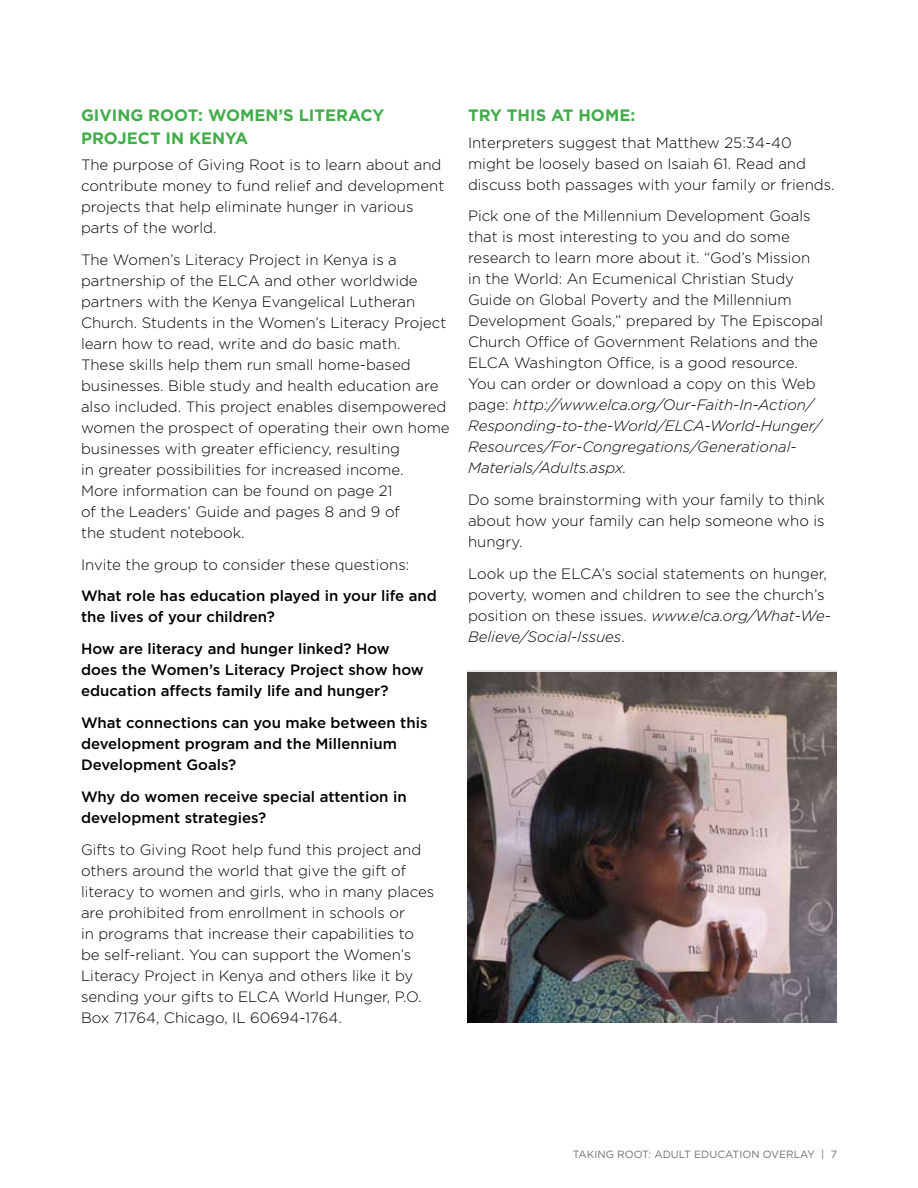
<style>
.page{position:relative;width:918px;height:1188px;background:#fff}
.page>*{position:absolute;margin:0;border:0;box-sizing:border-box;transform-origin:0 0}
.t1{font:700 16.5px/22.5px "Gotham";color:#41ad49}
.t2{font:300 15px/21px "Gotham";color:#000}
.t3{font:500 15px/21px "Gotham";color:#000}
.t4{font:10.5px "Gotham";color:#6d6f71}
.s1{font-style:italic}
</style>
<div class="page">
<img style="left:467px;top:672px;width:370px;height:351px">
<p class="t1" style="left:81px;top:104px;width:305px">GIVING ROOT: WOM EN’S LITERACY<br>PROJECT IN KENYA</p>
<p class="t2" style="left:81px;top:154px;width:365px">The purpose of Giving Root is to learn about and contribute money to fund relief and development projects that help eliminate hunger in various parts of the world.</p>
<p class="t2" style="left:81px;top:249px;width:370px">The Women’s Literacy Project in Kenya is a partnership of the ELCA and other worldwide partners with the Kenya Evangelical Lutheran Church. Students in the Women’s Literacy Project learn how to read, write and do basic math.<br>These skills help them run small home-based businesses. Bible study and health education are also included. This project enables disempowered women the prospect of operating their own home businesses with greater efficiency, resulting<br>in greater possibilities for increased income.<br>More information can be found on page 21<br>of the Leaders’ Guide and pages 8 and 9 of<br>the student notebook.</p>
<p class="t2" style="left:81px;top:553px;width:330px">Invite the group to consider these questions:</p>
<p class="t3" style="left:81px;top:586px;width:357px">What role has education played in your life and the lives of your children?</p>
<p class="t3" style="left:81px;top:638px;width:344px">How are literacy and hunger linked? How does the Women’s Literacy Project show how education affects family life and hunger?</p>
<p class="t3" style="left:81px;top:712px;width:348px">What connections can you make between this development program and the Millennium<br>Development Goals?</p>
<p class="t3" style="left:81px;top:786px;width:327px">Why do women receive special attention in development strategies?</p>
<p class="t2" style="left:81px;top:838px;width:355px">Gifts to Giving Root help fund this project and others around the world that give the gift of literacy to women and girls, who in many places are prohibited from enrollment in schools or<br>in programs that increase their capabilities to be self-reliant. You can support the Women’s Literacy Project in Kenya and others like it by sending your gifts to ELCA World Hunger, P.O.<br>Box 71764, Chicago, IL 60694-1764.</p>
<p class="t1" style="left:468px;top:104px;width:169px">TRY THIS AT HOM E:</p>
<p class="t2" style="left:468px;top:131px;width:368px">Interpreters suggest that Matthew 25:34-40 might be loosely based on Isaiah 61. Read and discuss both passages with your family or friends.</p>
<p class="t2" style="left:468px;top:205px;width:357px">Pick one of the Millennium Development Goals that is most interesting to you and do some research to learn more about it. “God’s Mission in the World: An Ecumenical Christian Study Guide on Global Poverty and the Millennium Development Goals,” prepared by The Episcopal Church Office of Government Relations and the ELCA Washington Office, is a good resource.<br>You can order or download a copy on this Web page: <span class="s1">http://www.elca.org/Our-Faith-In-Action/ Responding-to-the-World/ELCA-World-Hunger/ Resources/For-Congregations/Generational-Materials/Adults.aspx.</span></p>
<p class="t2" style="left:468px;top:489px;width:359px;text-align:justify">Do some brainstorming with your family to think about how your family can help someone who is hungry.</p>
<p class="t2" style="left:468px;top:563px;width:364px">Look up the ELCA’s social statements on hunger, poverty, women and children to see the church’s position on these issues. <span class="s1">www.elca.org/What-We-Believe/Social-Issues</span>.</p>
<p class="t4" style="left:573px;top:1147px;width:266px">TAKING ROOT: ADULT EDUCATION OVERLAY | 7</p>
</div>
